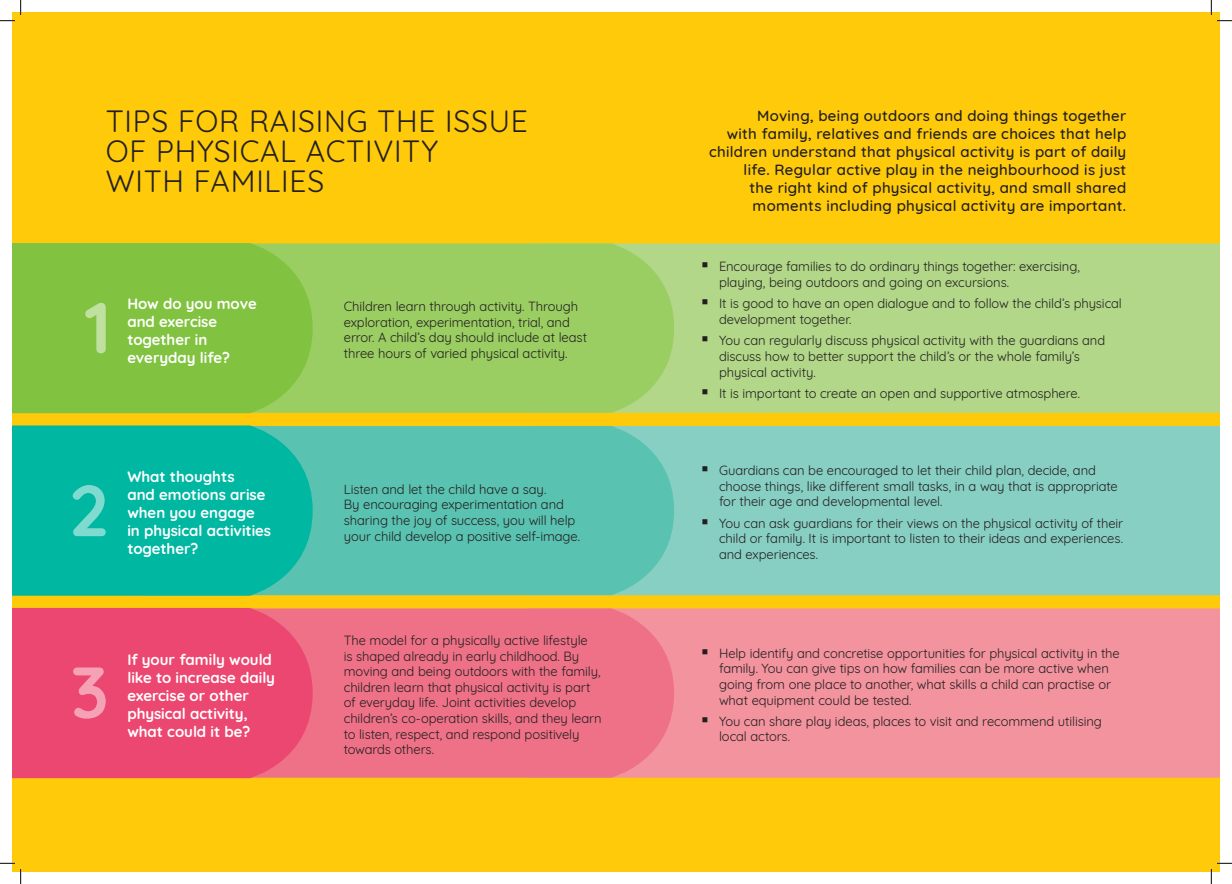
<style>
.page{position:relative;width:1232px;height:884px;background:#fff}
.page>*{position:absolute;margin:0;border:0;box-sizing:border-box;transform-origin:0 0}
.t1{font:30px/30px "Quicksand";letter-spacing:.025em;color:#231f20}
.t2{font:500 15px/18px "Quicksand";letter-spacing:.02em;color:#231f20;text-align:right}
.t3{font:700 15px/18px "Quicksand";color:#fff}
.t4{font:13px/15.6px "Quicksand";letter-spacing:-.01em;color:#231f20}
</style>
<div class="page">
<div style="left:12px;top:12px;width:1208px;height:859px;background:#feca0a"></div>
<div style="left:674px;top:426px;width:546px;height:169px;background:#88cfc3"></div>
<div style="left:674px;top:608px;width:546px;height:169px;background:#f2939e"></div>
<div style="left:313px;top:426px;width:361px;height:169px;background:#5ac2b1"></div>
<div style="left:313px;top:608px;width:361px;height:169px;background:#ee7187"></div>
<div style="left:12px;top:425px;width:301px;height:170px;background:#00b7a1"></div>
<div style="left:12px;top:607px;width:301px;height:171px;background:#ec4771"></div>
<div style="left:674px;top:243px;width:546px;height:169px;background:#b2d789"></div>
<svg style="left:73px;top:485px;width:33px;height:51px;background:#3ec8b7"></svg>
<svg style="left:73px;top:667px;width:33px;height:51px;background:#f07594"></svg>
<div style="left:313px;top:243px;width:361px;height:169px;background:#9acd62"></div>
<div style="left:12px;top:243px;width:301px;height:170px;background:#81c340"></div>
<svg style="left:85px;top:303px;width:21px;height:50px"></svg>
<svg style="left:0;top:0;width:21px;height:21px"></svg>
<svg style="left:0;top:862px;width:21px;height:21px"></svg>
<svg style="left:1211px;top:0;width:21px;height:21px"></svg>
<svg style="left:1211px;top:862px;width:21px;height:21px"></svg>
<svg style="left:702px;top:263px;width:5px;height:5px"></svg>
<svg style="left:702px;top:299px;width:5px;height:5px"></svg>
<svg style="left:702px;top:336px;width:5px;height:5px"></svg>
<svg style="left:702px;top:389px;width:5px;height:5px"></svg>
<svg style="left:702px;top:466px;width:5px;height:5px"></svg>
<svg style="left:702px;top:519px;width:5px;height:5px"></svg>
<svg style="left:702px;top:648px;width:5px;height:5px"></svg>
<svg style="left:702px;top:716px;width:5px;height:6px"></svg>
<h1 class="t1" style="left:106px;top:103px;width:424px">TIPS FOR RAISING THE ISSUE<br>OF PHYSICAL ACTIVITY<br>WITH FAMILIES</h1>
<p class="t3" style="left:127px;top:293px;width:131px">How do you move and exercise together in everyday life?</p>
<p class="t3" style="left:127px;top:466px;width:145px">What thoughts<br>and emotions arise when you engage<br>in physical activities together?</p>
<p class="t3" style="left:127px;top:648px;width:149px">If your family would like to increase daily exercise or other physical activity, what could it be?</p>
<p class="t4" style="left:344px;top:297px;width:245px">Children learn through activity. Through exploration, experimentation, trial, and error. A child’s day should include at least three hours of varied physical activity.</p>
<p class="t4" style="left:344px;top:480px;width:238px">Listen and let the child have a say.<br>By encouraging experimentation and sharing the joy of success, you will help your child develop a positive self-image.</p>
<p class="t4" style="left:344px;top:631px;width:259px">The model for a physically active lifestyle<br>is shaped already in early childhood. By moving and being outdoors with the family, children learn that physical activity is part of everyday life. Joint activities develop children’s co-operation skills, and they learn to listen, respect, and respond positively towards others.</p>
<p class="t2" style="left:709px;top:105px;width:419px">Moving, being outdoors and doing things together<br>with family, relatives and friends are choices that help children understand that physical activity is part of daily life. Regular active play in the neighbourhood is just<br>the right kind of physical activity, and small shared moments including physical activity are important.</p>
<p class="t4" style="left:719px;top:257px;width:362px">Encourage families to do ordinary things together: exercising, playing, being outdoors and going on excursions.</p>
<p class="t4" style="left:719px;top:294px;width:404px">It is good to have an open dialogue and to follow the child’s physical development together.</p>
<p class="t4" style="left:719px;top:331px;width:388px">You can regularly discuss physical activity with the guardians and discuss how to better support the child’s or the whole family’s physical activity.</p>
<p class="t4" style="left:719px;top:384px;width:363px">It is important to create an open and supportive atmosphere.</p>
<p class="t4" style="left:719px;top:461px;width:400px">Guardians can be encouraged to let their child plan, decide, and choose things, like different small tasks, in a way that is appropriate for their age and developmental level.</p>
<p class="t4" style="left:719px;top:514px;width:406px;text-align:justify">You can ask guardians for their views on the physical activity of their child or family. It is important to listen to their ideas and experiences. and experiences.</p>
<p class="t4" style="left:719px;top:643px;width:402px">Help identify and concretise opportunities for physical activity in the family. You can give tips on how families can be more active when going from one place to another, what skills a child can practise or what equipment could be tested.</p>
<p class="t4" style="left:719px;top:711px;width:384px">You can share play ideas, places to visit and recommend utilising local actors.</p>
</div>
